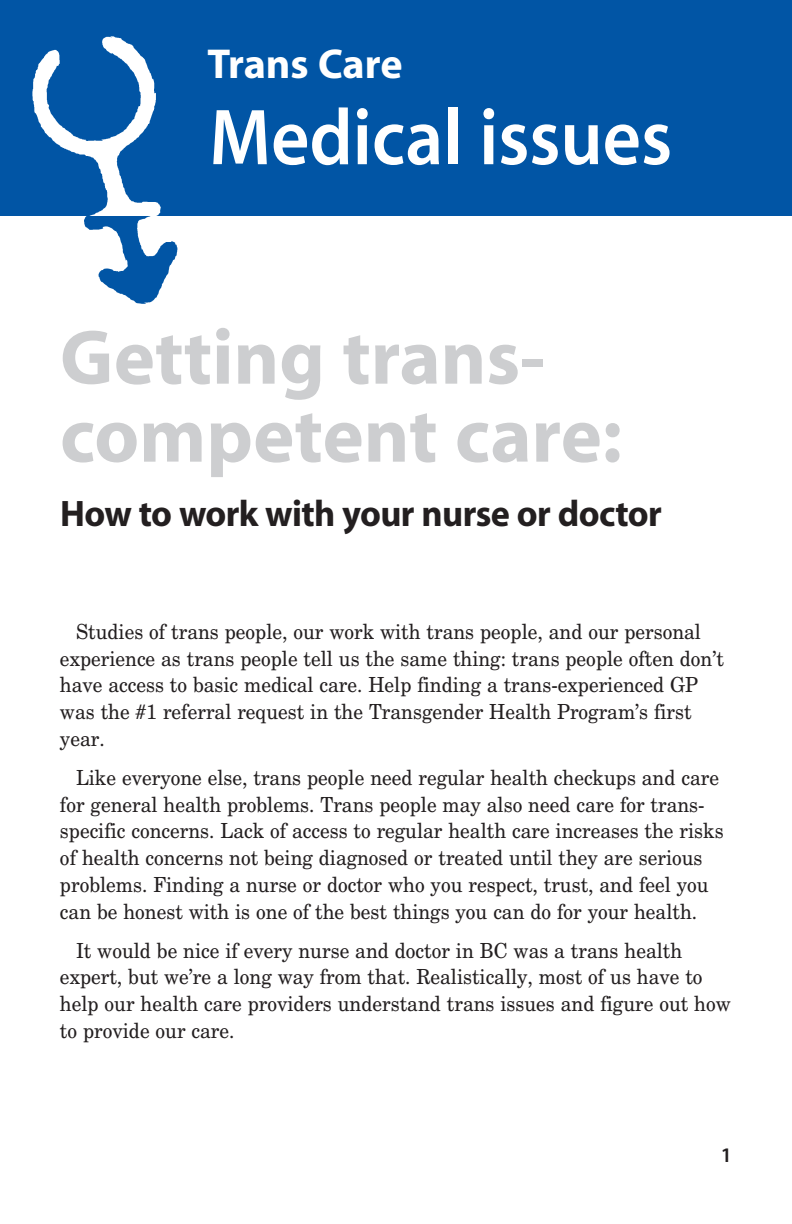
<style>
.page{position:relative;width:792px;height:1224px;background:#fff}
.page>*{position:absolute;margin:0;border:0;box-sizing:border-box;transform-origin:0 0}
.t1{font:80px "Myriad MM.565.600";color:#fff;scale:.93 1}
.t2{font:78px/78px "Myriad MM.700.600";color:#cdced0}
.t3{font:42px "Myriad MM.700.600";letter-spacing:-.005em;color:#fff}
.t4{font:37px "Myriad MM.700.600";letter-spacing:-.015em;color:#231f20}
.t5{font:20.8px/26.8px "New Century Schoolbook";color:#231f20;scale:.93 1}
.t6{font:20.8px "Myriad MM.565.600";color:#231f20}
</style>
<div class="page">
<div style="left:0;top:0;width:792px;height:216px;background:#0155a5"></div>
<img style="left:32px;top:36px;width:129px;height:180px">
<img style="left:84px;top:216px;width:94px;height:88px">
<h3 class="t3" style="left:207px;top:48px;width:197px">Trans Care</h3>
<h1 class="t1" style="left:209px;top:107px;width:499px">Medical issues</h1>
<h2 class="t2" style="left:60px;top:325px;width:564px">Getting trans&shy;competent care:</h2>
<h3 class="t4" style="left:60px;top:499px;width:604px">How to work with your nurse or doctor</h3>
<p class="t5" style="left:60px;top:620px;width:715px;text-indent:16px">Studies of trans people, our work with trans people, and our personal experience as trans people tell us the same thing: trans people often don’t have access to basic medical care. Help finding a trans-experienced GP was the #1 referral request in the Transgender Health Program’s first year.</p>
<p class="t5" style="left:60px;top:766px;width:715px;text-indent:16px">Like everyone else, trans people need regular health checkups and care for general health problems. Trans people may also need care for trans&shy;specific concerns. Lack of access to regular health care increases the risks of health concerns not being diagnosed or treated until they are serious problems. Finding a nurse or doctor who you respect, trust, and feel you can be honest with is one of the best things you can do for your health.</p>
<p class="t5" style="left:60px;top:939px;width:723px;text-indent:16px">It would be nice if every nurse and doctor in BC was a trans health expert, but we’re a long way from that. Realistically, most of us have to help our health care providers understand trans issues and figure out how to provide our care.</p>
<p class="t6" style="left:721px;top:1147px;width:13px">1</p>
</div>
